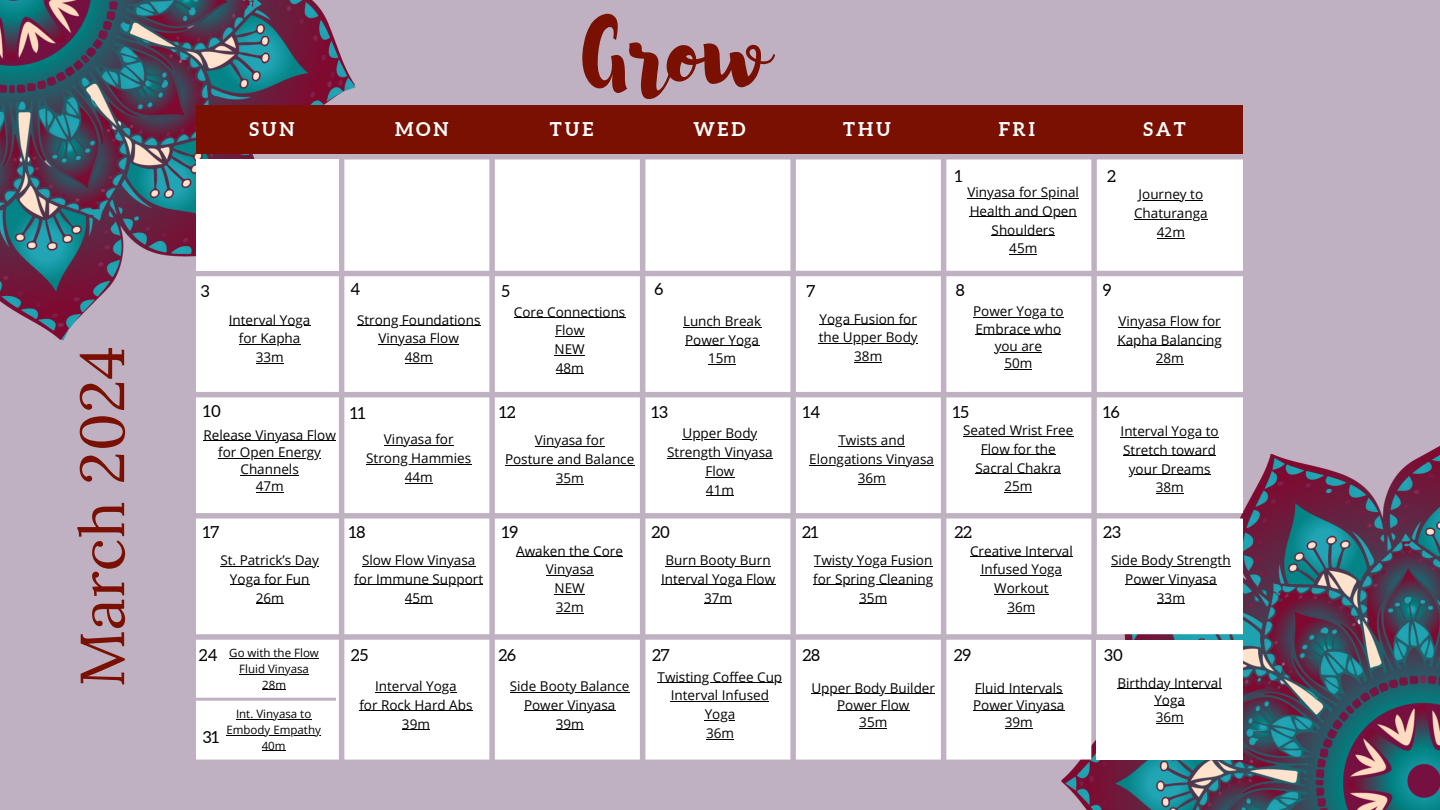
<style>
.page{position:relative;width:1440px;height:810px;background:#bfb1c1}
.page>*{position:absolute;margin:0;border:0;box-sizing:border-box;transform-origin:0 0}
.t1{font:94px "Brusher";color:#791001}
.t2{font:62.1px "Lora";color:#791001}
.t3{font:700 18.9px "Aleo";letter-spacing:.15em;color:#fff}
.t4{font:16.6px "Aleo";color:#000}
.t5{font:13.5px/18.8px "Open Sans";color:#000;text-align:center}
.t6{font:11.5px/15.8px "Open Sans";color:#000;text-align:center}
</style>
<div class="page">
<img style="left:0;top:0;width:355px;height:341px">
<img style="left:1062px;top:425px;width:378px;height:385px">
<div style="left:1097px;top:640px;width:146px;height:119px;background:#fff"></div>
<div style="left:197px;top:105px;width:1046px;height:49px;background:#791001"></div>
<div style="left:1097px;top:519px;width:146px;height:115px;background:#fff"></div>
<div style="left:495px;top:640px;width:295px;height:119px;background:#fff"></div>
<div style="left:495px;top:160px;width:295px;height:353px;background:#fff"></div>
<div style="left:495px;top:519px;width:295px;height:115px;background:#fff"></div>
<div style="left:796px;top:640px;width:295px;height:119px;background:#fff"></div>
<svg style="left:796px;top:160px;width:295px;height:353px;background:#f8f8f8"></svg>
<div style="left:197px;top:519px;width:292px;height:115px;background:#fff"></div>
<div style="left:197px;top:160px;width:292px;height:353px;background:#fff"></div>
<div style="left:1097px;top:160px;width:146px;height:353px;background:#fff"></div>
<div style="left:796px;top:519px;width:295px;height:115px;background:#fff"></div>
<hr style="left:1117px;top:688px;width:105px;height:1px;background:#000">
<hr style="left:1154px;top:706px;width:31px;height:1px;background:#000">
<svg style="left:1156px;top:723px;width:28px;height:1px"></svg>
<div style="left:197px;top:640px;width:292px;height:119px;background:#fff"></div>
<h3 class="t2" style="left:62px;top:687px;width:343px;rotate:-90deg">March 2024</h3>
<h3 class="t1" style="left:582px;top:-9px;width:186px">Grow</h3>
<h1 class="t3" style="left:249px;top:119px;width:47px">SUN</h1>
<p class="t3" style="left:395px;top:119px;width:55px">MON</p>
<h3 class="t3" style="left:550px;top:119px;width:45px">TUE</h3>
<h3 class="t3" style="left:693px;top:119px;width:54px">WED</h3>
<h3 class="t3" style="left:843px;top:119px;width:49px">THU</h3>
<h3 class="t3" style="left:999px;top:119px;width:38px">FRI</h3>
<h3 class="t3" style="left:1143px;top:119px;width:44px">SAT</h3>
<h4 class="t4" style="left:201px;top:282px;width:10px">3</h4>
<p class="t4" style="left:351px;top:280px;width:11px">4</p>
<p class="t4" style="left:501px;top:282px;width:10px">5</p>
<p class="t4" style="left:654px;top:280px;width:10px">6</p>
<h4 class="t4" style="left:806px;top:282px;width:10px">7</h4>
<p class="t4" style="left:955px;top:167px;width:9px">1</p>
<p class="t4" style="left:1107px;top:167px;width:10px">2</p>
<p class="t5" style="left:968px;top:182px;width:113px">Vinyasa for Spinal</p>
<h4 class="t5" style="left:970px;top:201px;width:109px">Health and Open<br>Shoulders<br>45m</h4>
<p class="t5" style="left:1139px;top:185px;width:66px">Journey to</p>
<p class="t5" style="left:1134px;top:204px;width:75px">Chaturanga<br>42m</p>
<p class="t4" style="left:956px;top:280px;width:10px">8</p>
<h4 class="t4" style="left:1103px;top:281px;width:10px">9</h4>
<p class="t5" style="left:514px;top:302px;width:113px">Core Connections<br>Flow<br>NEW<br>48m</p>
<p class="t5" style="left:973px;top:303px;width:92px;line-height:17.2px">Power Yoga to<br>Embrace who you are<br>50m</p>
<h4 class="t5" style="left:820px;top:309px;width:99px">Yoga Fusion for</h4>
<p class="t5" style="left:819px;top:328px;width:100px">the Upper Body<br>38m</p>
<p class="t5" style="left:229px;top:310px;width:83px">Interval Yoga for Kapha<br>33m</p>
<p class="t5" style="left:1118px;top:311px;width:106px">Vinyasa Flow for<br>Kapha Balancing<br>28m</p>
<p class="t5" style="left:357px;top:310px;width:125px">Strong Foundations</p>
<p class="t5" style="left:379px;top:329px;width:82px">Vinyasa Flow<br>48m</p>
<p class="t5" style="left:683px;top:311px;width:80px">Lunch Break</p>
<h4 class="t5" style="left:685px;top:330px;width:75px">Power Yoga<br>15m</h4>
<p class="t4" style="left:203px;top:402px;width:19px">10</p>
<h4 class="t4" style="left:350px;top:404px;width:17px">11</h4>
<h4 class="t4" style="left:499px;top:402px;width:18px">12</h4>
<h4 class="t4" style="left:651px;top:402px;width:18px">13</h4>
<p class="t4" style="left:803px;top:403px;width:19px">14</p>
<h4 class="t4" style="left:953px;top:403px;width:18px">15</h4>
<p class="t4" style="left:1103px;top:403px;width:18px">16</p>
<h4 class="t5" style="left:203px;top:425px;width:134px">Release Vinyasa Flow</h4>
<p class="t5" style="left:218px;top:443px;width:104px;line-height:17.2px">for Open Energy<br>Channels<br>47m</p>
<h4 class="t4" style="left:203px;top:523px;width:18px">17</h4>
<p class="t5" style="left:220px;top:550px;width:100px">St. Patrick’s Day<br>Yoga for Fun<br>26m</p>
<p class="t5" style="left:384px;top:430px;width:71px">Vinyasa for</p>
<h4 class="t5" style="left:366px;top:449px;width:106px">Strong Hammies<br>44m</h4>
<h2 class="t5" style="left:505px;top:431px;width:131px">Vinyasa for<br>Posture and Balance<br>35m</h2>
<h4 class="t5" style="left:683px;top:424px;width:76px">Upper Body</h4>
<p class="t5" style="left:667px;top:443px;width:107px">Strength Vinyasa<br>Flow<br>41m</p>
<p class="t4" style="left:349px;top:523px;width:18px">18</p>
<h4 class="t4" style="left:502px;top:523px;width:18px">19</h4>
<p class="t4" style="left:651px;top:523px;width:20px">20</p>
<p class="t5" style="left:362px;top:550px;width:115px">Slow Flow Vinyasa</p>
<h4 class="t5" style="left:354px;top:569px;width:130px">for Immune Support<br>45m</h4>
<p class="t5" style="left:516px;top:541px;width:108px">Awaken the Core<br>Vinyasa<br>NEW<br>32m</p>
<p class="t5" style="left:666px;top:550px;width:107px">Burn Booty Burn</p>
<h4 class="t5" style="left:661px;top:569px;width:116px">Interval Yoga Flow<br>37m</h4>
<p class="t5" style="left:838px;top:431px;width:68px">Twists and</p>
<h4 class="t5" style="left:809px;top:450px;width:126px">Elongations Vinyasa<br>36m</h4>
<h4 class="t5" style="left:963px;top:420px;width:112px">Seated Wrist Free<br>Flow for the<br>Sacral Chakra<br>25m</h4>
<h4 class="t4" style="left:802px;top:523px;width:18px">21</h4>
<p class="t4" style="left:954px;top:523px;width:19px">22</p>
<p class="t5" style="left:813px;top:550px;width:121px">Twisty Yoga Fusion for Spring Cleaning<br>35m</p>
<h4 class="t5" style="left:970px;top:541px;width:104px">Creative Interval</h4>
<p class="t5" style="left:981px;top:560px;width:83px">Infused Yoga<br>Workout<br>36m</p>
<h4 class="t5" style="left:1121px;top:421px;width:100px;text-align:left">Interval Yoga to<br>Stretch toward</h4>
<p class="t5" style="left:1129px;top:459px;width:83px">your Dreams<br>38m</p>
<h4 class="t4" style="left:1103px;top:523px;width:19px">23</h4>
<p class="t5" style="left:1111px;top:550px;width:121px">Side Body Strength</p>
<h4 class="t5" style="left:1125px;top:569px;width:93px">Power Vinyasa<br>33m</h4>
<p class="t6" style="left:229px;top:645px;width:91px">Go with the Flow<br>Fluid Vinyasa<br>28m</p>
<p class="t4" style="left:1104px;top:646px;width:20px">30</p>
<h4 class="t4" style="left:954px;top:646px;width:19px">29</h4>
<p class="t4" style="left:199px;top:646px;width:20px">24</p>
<h4 class="t4" style="left:351px;top:646px;width:19px">25</h4>
<p class="t4" style="left:499px;top:646px;width:19px">26</p>
<h4 class="t4" style="left:652px;top:646px;width:19px">27</h4>
<p class="t4" style="left:802px;top:646px;width:19px">28</p>
<h4 class="t5" style="left:658px;top:667px;width:126px">Twisting Coffee Cup<br>Interval Infused</h4>
<p class="t5" style="left:705px;top:705px;width:32px;text-align:left">Yoga<br>36m</p>
<p class="t5" style="left:1117px;top:674px;width:106px;line-height:17.2px">Birthday Interval<br>Yoga</p>
<p class="t5" style="left:359px;top:676px;width:115px">Interval Yoga<br>for Rock Hard Abs<br>39m</p>
<p class="t5" style="left:510px;top:676px;width:121px">Side Booty Balance</p>
<h4 class="t5" style="left:524px;top:695px;width:93px">Power Vinyasa<br>39m</h4>
<p class="t5" style="left:811px;top:679px;width:125px;line-height:17.2px">Upper Body Builder<br>Power Flow<br>35m</p>
<p class="t5" style="left:975px;top:678px;width:89px">Fluid Intervals</p>
<p class="t5" style="left:973px;top:696px;width:93px;line-height:17.2px">Power Vinyasa<br>39m</p>
<p class="t6" style="left:236px;top:706px;width:77px">Int. Vinyasa to</p>
<p class="t5" style="left:1156px;top:707px;width:29px">36m</p>
<p class="t6" style="left:226px;top:722px;width:96px">Embody Empathy<br>40m</p>
<p class="t4" style="left:203px;top:728px;width:18px">31</p>
</div>
